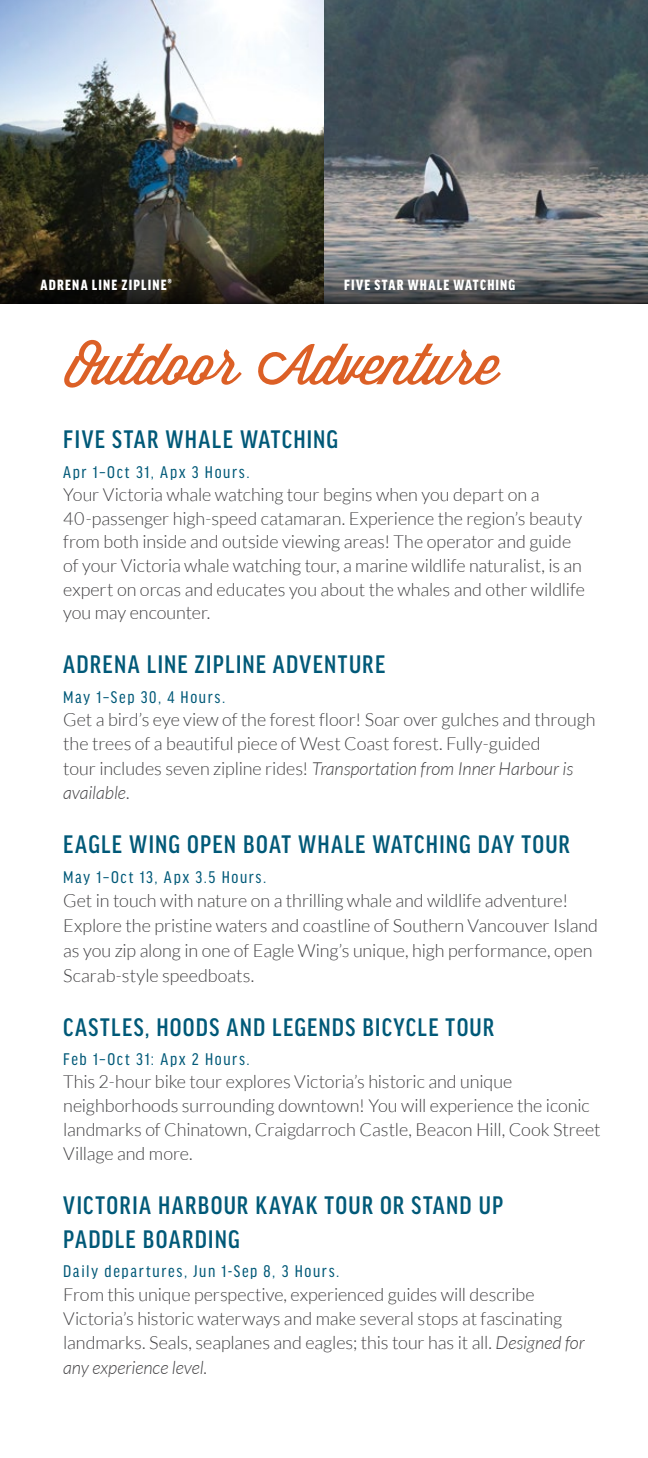
<style>
.page{position:relative;width:648px;height:1458px;background:#fff}
.page>*{position:absolute;margin:0;border:0;box-sizing:border-box;transform-origin:0 0}
.t1{font:56.25px "Wisdom Script";color:#dc6026}
.t2{font:500 condensed 27px/33.8px "Good Headline Pro";letter-spacing:.045em;color:#005978}
.t3{font:300 18px/24.3px "Lato";letter-spacing:-.005em;color:#414042}
.t4{font:condensed 18px "Good Headline Pro";letter-spacing:.09em;color:#005978}
.t5{font:900 condensed 15.75px "Good Headline Pro";letter-spacing:.075em;color:#fff}
.s1{font-style:italic}
</style>
<div class="page">
<img style="left:0;top:0;width:648px;height:243px">
<svg style="left:0;top:243px;width:648px;height:61px;background:#4a4944"></svg>
<p class="t5" style="left:41px;top:278px;width:133px">ADRENA LINE ZIPLINE®</p>
<p class="t5" style="left:344px;top:278px;width:173px">FIVE STAR WHALE WATCHING</p>
<h1 class="t1" style="left:63px;top:321px;width:437px">Outdoor Adventure</h1>
<h2 class="t2" style="left:63px;top:423px;width:276px">FIVE STAR WHALE WATCHING</h2>
<p class="t4" style="left:63px;top:462px;width:188px">Apr 1–Oct 31, Apx 3 Hours.</p>
<p class="t3" style="left:63px;top:483px;width:523px;line-height:23.6px">Your Victoria whale watching tour begins when you depart on a 40-passenger high-speed catamaran. Experience the region’s beauty from both inside and outside viewing areas! The operator and guide of your Victoria whale watching tour, a marine wildlife naturalist, is an expert on orcas and educates you about the whales and other wildlife you may encounter.</p>
<h2 class="t2" style="left:63px;top:648px;width:323px">ADRENA LINE ZIPLINE ADVENTURE</h2>
<p class="t4" style="left:63px;top:687px;width:164px">May 1–Sep 30, 4 Hours.</p>
<p class="t3" style="left:63px;top:708px;width:534px">Get a bird’s eye view of the forest floor! Soar over gulches and through the trees of a beautiful piece of West Coast forest. Fully-guided<br>tour includes seven zipline rides! <span class="s1">Transportation from Inner Harbour is available.</span></p>
<h2 class="t2" style="left:63px;top:828px;width:508px">EAGLE WING OPEN BOAT WHALE WATCHING DAY TOUR</h2>
<p class="t4" style="left:63px;top:867px;width:205px">May 1–Oct 13, Apx 3.5 Hours.</p>
<p class="t3" style="left:63px;top:889px;width:536px">Get in touch with nature on a thrilling whale and wildlife adventure!<br>Explore the pristine waters and coastline of Southern Vancouver Island as you zip along in one of Eagle Wing’s unique, high performance, open Scarab-style speedboats.</p>
<h2 class="t2" style="left:63px;top:1010px;width:432px">CASTLES, HOODS AND LEGENDS BICYCLE TOUR</h2>
<p class="t4" style="left:63px;top:1050px;width:188px">Feb 1–Oct 31: Apx 2 Hours.</p>
<p class="t3" style="left:63px;top:1070px;width:539px">This 2-hour bike tour explores Victoria’s historic and unique neighborhoods surrounding downtown! You will experience the iconic landmarks of Chinatown, Craigdarroch Castle, Beacon Hill, Cook Street Village and more.</p>
<h2 class="t2" style="left:63px;top:1189px;width:441px">VICTORIA HARBOUR KAYAK TOUR OR STAND UP<br>PADDLE BOARDING</h2>
<p class="t4" style="left:63px;top:1262px;width:278px">Daily departures, Jun 1-Sep 8, 3 Hours.</p>
<p class="t3" style="left:63px;top:1283px;width:523px">From this unique perspective, experienced guides will describe Victoria’s historic waterways and make several stops at fascinating landmarks. Seals, seaplanes and eagles; this tour has it all. <span class="s1">Designed for any experience level.</span></p>
</div>
